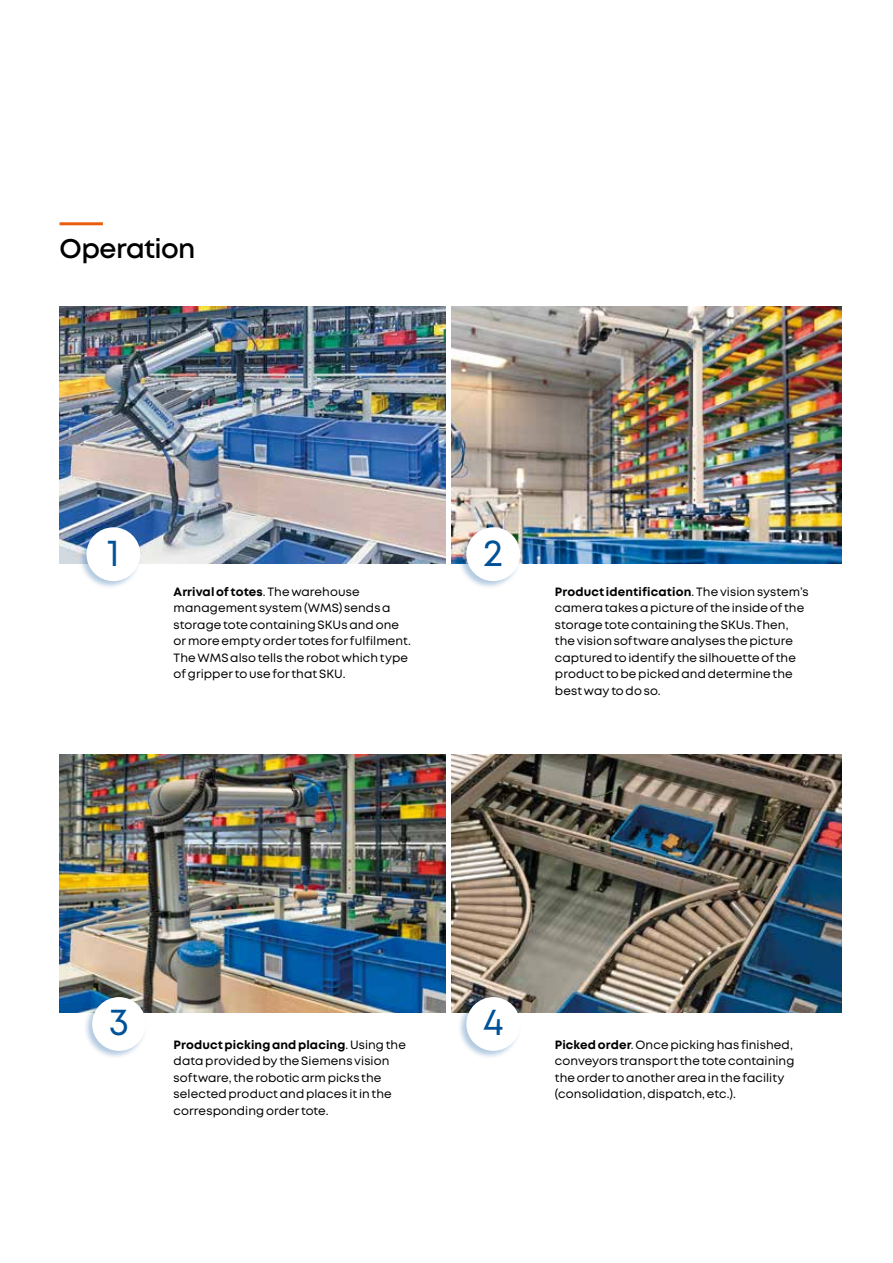
<style>
.page{position:relative;width:893px;height:1263px;background:#fff}
.page>*{position:absolute;margin:0;border:0;box-sizing:border-box;transform-origin:0 0}
.t1{font:37.95px "Mont";color:#005198}
.t2{font:600 27px "Mont";letter-spacing:-.02em;color:#000}
.t3{font:12px/16.5px "Mont";letter-spacing:.005em;color:#000}
.s1{font-weight:700}
</style>
<div class="page">
<hr style="left:60px;top:222px;width:43px;height:3px;background:#e95d0f">
<img style="left:60px;top:306px;width:385px;height:257px">
<img style="left:60px;top:755px;width:385px;height:257px">
<img style="left:452px;top:306px;width:390px;height:257px">
<img style="left:452px;top:755px;width:390px;height:257px">
<div style="left:78px;top:526px;width:63px;height:64px;background:#005198;opacity:.3"></div>
<div style="left:86px;top:527px;width:54px;height:54px;background:#fff;border-radius:50%"></div>
<div style="left:83px;top:996px;width:64px;height:63px;background:#005198;opacity:.3"></div>
<div style="left:92px;top:997px;width:54px;height:54px;background:#fff;border-radius:50%"></div>
<div style="left:458px;top:526px;width:63px;height:64px;background:#005198;opacity:.3"></div>
<div style="left:466px;top:527px;width:54px;height:54px;background:#fff;border-radius:50%"></div>
<div style="left:458px;top:996px;width:63px;height:63px;background:#005198;opacity:.3"></div>
<div style="left:466px;top:997px;width:54px;height:54px;background:#fff;border-radius:50%"></div>
<h2 class="t2" style="left:60px;top:231px;width:138px">Operation</h2>
<h1 class="t1" style="left:107px;top:528px;width:14px">1</h1>
<p class="t3" style="left:174px;top:583px;width:239px"><span class="s1">Arrival of totes</span>. The warehouse management system (WMS) sends a storage tote containing SKUs and one or more empty order totes for fulfilment.<br>The WMS also tells the robot which type of gripper to use for that SKU.</p>
<h1 class="t1" style="left:483px;top:528px;width:21px">2</h1>
<p class="t3" style="left:555px;top:583px;width:255px"><span class="s1">Product identification</span>. The vision system’s camera takes a picture of the inside of the storage tote containing the SKUs. Then, the vision software analyses the picture captured to identify the silhouette of the product to be picked and determine the best way to do so.</p>
<h1 class="t1" style="left:109px;top:998px;width:22px">3</h1>
<p class="t3" style="left:174px;top:1036px;width:234px"><span class="s1">Product picking and placing</span>. Using the data provided by the Siemens vision software, the robotic arm picks the selected product and places it in the corresponding order tote.</p>
<h1 class="t1" style="left:483px;top:998px;width:22px">4</h1>
<p class="t3" style="left:555px;top:1036px;width:241px"><span class="s1">Picked order</span>. Once picking has finished, conveyors transport the tote containing the order to another area in the facility (consolidation, dispatch, etc.).</p>
</div>
